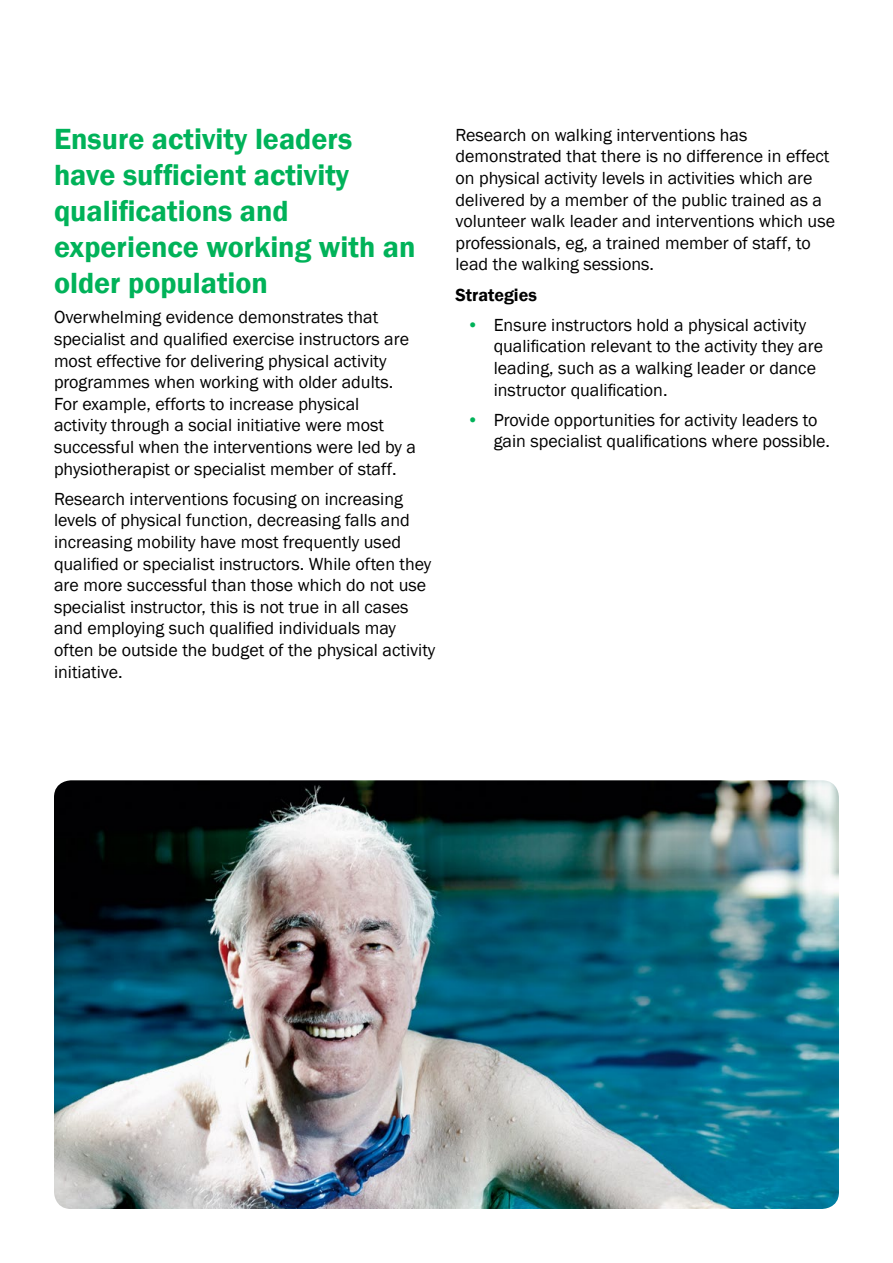
<style>
.page{position:relative;width:893px;height:1263px;background:#fff}
.page>*{position:absolute;margin:0;border:0;box-sizing:border-box;transform-origin:0 0}
.t1{font:600 30px/36px "Franklin Gothic";color:#00b259}
.t2{font:18px/21.6px "Franklin Gothic";color:#000}
.t3{font:600 18px "Franklin Gothic";color:#000}
.s1{color:#00b259}
</style>
<div class="page">
<img style="left:54px;top:780px;width:785px;height:429px">
<h1 class="t1" style="left:54px;top:122px;width:363px">Ensure activity leaders have sufficient activity qualifications and experience working with an older population</h1>
<p class="t2" style="left:54px;top:307px;width:364px">Overwhelming evidence demonstrates that specialist and qualified exercise instructors are most effective for delivering physical activity programmes when working with older adults.<br>For example, efforts to increase physical activity through a social initiative were most successful when the interventions were led by a physiotherapist or specialist member of staff.</p>
<p class="t2" style="left:54px;top:488px;width:383px">Research interventions focusing on increasing levels of physical function, decreasing falls and increasing mobility have most frequently used qualified or specialist instructors. While often they are more successful than those which do not use specialist instructor, this is not true in all cases and employing such qualified individuals may often be outside the budget of the physical activity initiative.</p>
<p class="t2" style="left:455px;top:124px;width:381px">Research on walking interventions has demonstrated that there is no difference in effect on physical activity levels in activities which are delivered by a member of the public trained as a volunteer walk leader and interventions which use professionals, eg, a trained member of staff, to lead the walking sessions.</p>
<p class="t3" style="left:455px;top:283px;width:83px">Strategies</p>
<p class="t2" style="left:494px;top:314px;width:331px;text-indent:-27px"><span class="s1">•</span> Ensure instructors hold a physical activity qualification relevant to the activity they are leading, such as a walking leader or dance instructor qualification.</p>
<p class="t2" style="left:494px;top:409px;width:338px;text-indent:-27px"><span class="s1">•</span> Provide opportunities for activity leaders to gain specialist qualifications where possible.</p>
</div>
